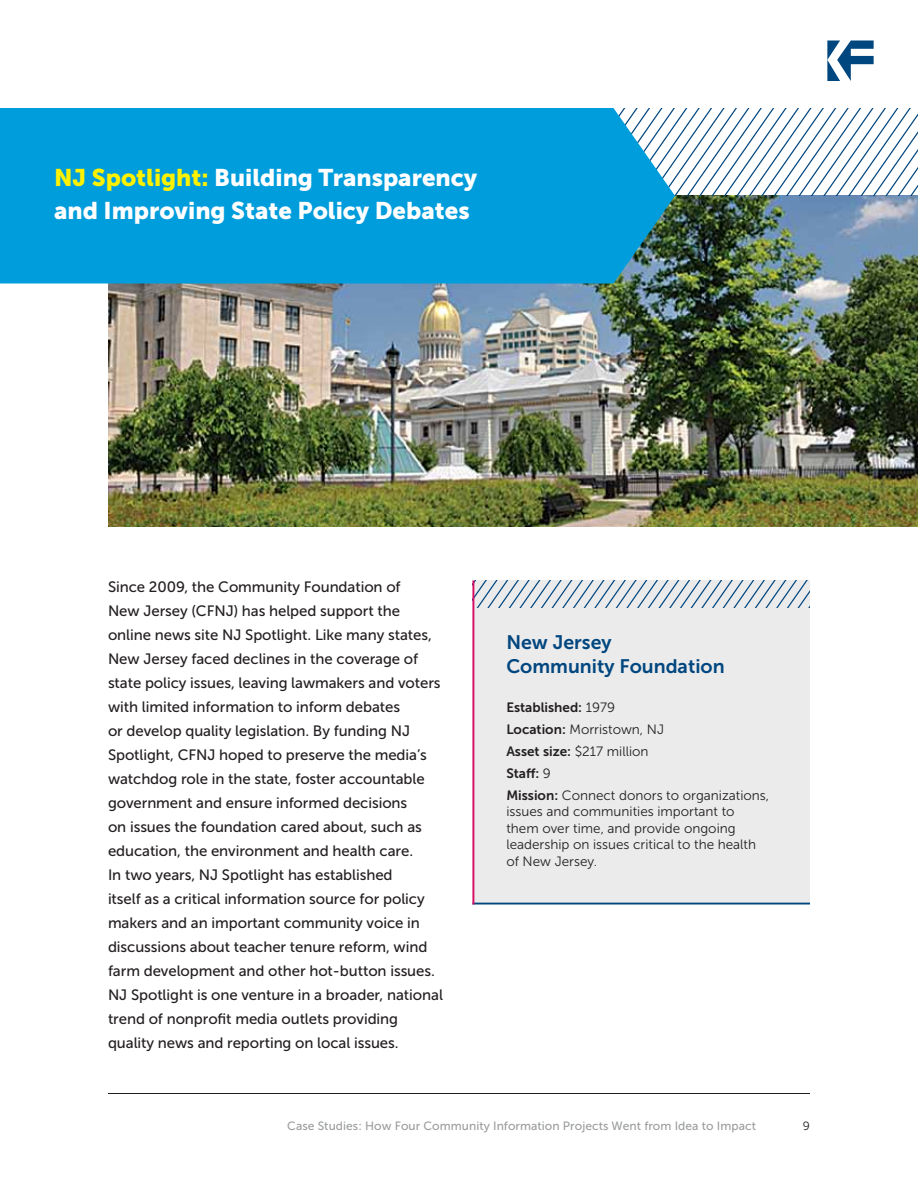
<style>
.page{position:relative;width:918px;height:1188px;background:#fff}
.page>*{position:absolute;margin:0;border:0;box-sizing:border-box;transform-origin:0 0}
.t1{font:24px/33px "Museo Sans 900";color:#fff}
.t2{font:19.5px/24px "Museo Sans 700";color:#00467f}
.t3{font:15px/24px "Museo Sans 500";letter-spacing:-.005em;color:#231f20}
.t4{font:13.5px/16.5px "Museo Sans 300";color:#231f20}
.t5{font:13.5px "Museo Sans 700";color:#231f20}
.t6{font:12px "Museo Sans 500";letter-spacing:.005em;color:#9b9d9f}
.t7{font:12px "Museo Sans 300";color:#231f20}
.s1{color:#fff200}
.s2{font-family:"Museo Sans 300"}
.s3{font-family:"Museo Sans 700"}
</style>
<div class="page">
<hr style="left:108px;top:1093px;width:702px;height:1px;background:#231f20">
<img style="left:108px;top:196px;width:810px;height:330px">
<svg style="left:675px;top:108px;width:243px;height:88px"></svg>
<div style="left:0;top:108px;width:675px;height:176px;background:#009ddc"></div>
<svg style="left:827px;top:40px;width:47px;height:41px"></svg>
<div style="left:472px;top:580px;width:338px;height:324px;background:#ebebec"></div>
<svg style="left:474px;top:580px;width:336px;height:28px"></svg>
<hr style="left:472px;top:903px;width:338px;height:1px;background:#00467f">
<hr style="left:472px;top:580px;width:2px;height:324px;background:#db0962">
<h1 class="t1" style="left:54px;top:161px;width:425px"><span class="s1">NJ Spotlight:</span> Building Transparency and Improving State Policy Debates</h1>
<p class="t3" style="left:108px;top:575px;width:336px">Since 2009, the Community Foundation of<br>New Jersey (CFNJ) has helped support the online news site NJ Spotlight. Like many states, New Jersey faced declines in the coverage of state policy issues, leaving lawmakers and voters with limited information to inform debates<br>or develop quality legislation. By funding NJ Spotlight, CFNJ hoped to preserve the media’s watchdog role in the state, foster accountable government and ensure informed decisions<br>on issues the foundation cared about, such as education, the environment and health care.<br>In two years, NJ Spotlight has established<br>itself as a critical information source for policy makers and an important community voice in discussions about teacher tenure reform, wind farm development and other hot-button issues.<br>NJ Spotlight is one venture in a broader, national trend of nonprofit media outlets providing quality news and reporting on local issues.</p>
<h2 class="t2" style="left:506px;top:630px;width:220px">New Jersey<br>Community Foundation</h2>
<p class="t5" style="left:506px;top:700px;width:110px">Established: <span class="s2">1979</span></p>
<p class="t4" style="left:506px;top:719px;width:159px;line-height:21.9px"><span class="s3">Location:</span> Morristown, NJ<br><span class="s3">Asset size:</span> $217 million</p>
<p class="t5" style="left:506px;top:766px;width:46px">Staff: <span class="s2">9</span></p>
<p class="t4" style="left:506px;top:787px;width:264px"><span class="s3">Mission:</span> Connect donors to organizations, issues and communities important to them over time, and provide ongoing leadership on issues critical to the health of New Jersey.</p>
<p class="t6" style="left:287px;top:1119px;width:470px">Case Studies: How Four Community Information Projects Went from Idea to Impact</p>
<p class="t7" style="left:803px;top:1119px;width:9px">9</p>
</div>
